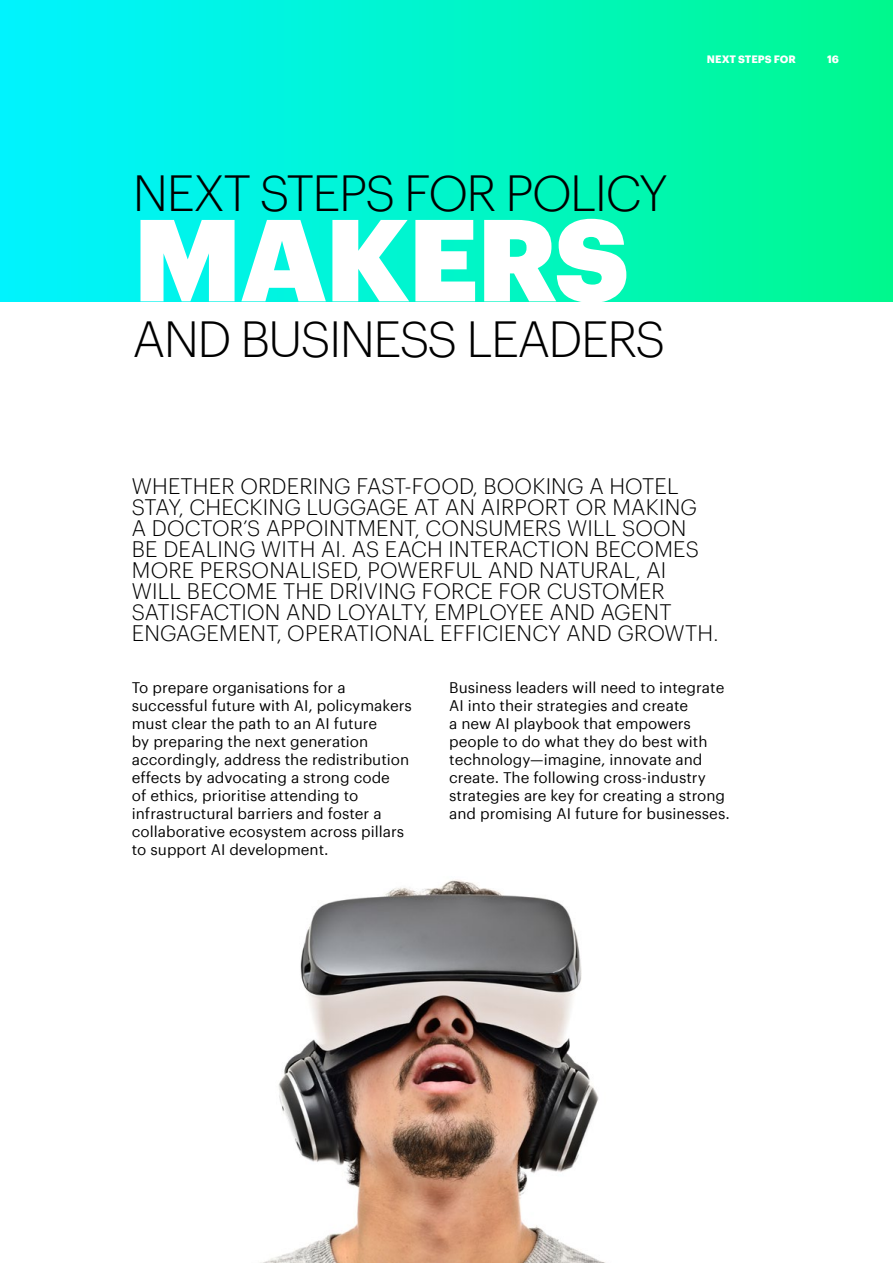
<style>
.page{position:relative;width:893px;height:1263px;background:#fff}
.page>*{position:absolute;margin:0;border:0;box-sizing:border-box;transform-origin:0 0}
.t1{font:900 113.85px "Graphik";letter-spacing:-.015em;color:#fff}
.t2{font:300 49.5px "Graphik";letter-spacing:-.035em;color:#000}
.t3{font:300 21.9px/21px "Graphik";letter-spacing:.005em;color:#000}
.t4{font:15px/18px "Graphik";color:#000}
.t5{font:700 10.5px "Graphik";color:#fff}
</style>
<div class="page">
<img style="left:260px;top:879px;width:346px;height:384px">
<div style="left:0;top:0;width:893px;height:301px;background:linear-gradient(to right,#00f3ff,#00f88f)"></div>
<p class="t5" style="left:707px;top:51px;width:91px">NEXT STEPS FOR</p>
<p class="t5" style="left:827px;top:51px;width:13px">16</p>
<h2 class="t2" style="left:133px;top:157px;width:536px">NEXT STEPS FOR POLICY</h2>
<h1 class="t1" style="left:133px;top:171px;width:497px">MAKERS</h1>
<h2 class="t2" style="left:133px;top:303px;width:534px">AND BUSINESS LEADERS</h2>
<p class="t3" style="left:132px;top:474px;width:588px">WHETHER ORDERING FAST-FOOD, BOOKING A HOTEL STAY, CHECKING LUGGAGE AT AN AIRPORT OR MAKING<br>A DOCTOR’S APPOINTMENT, CONSUMERS WILL SOON<br>BE DEALING WITH AI. AS EACH INTERACTION BECOMES MORE PERSONALISED, POWERFUL AND NATURAL, AI WILL BECOME THE DRIVING FORCE FOR CUSTOMER SATISFACTION AND LOYALTY, EMPLOYEE AND AGENT ENGAGEMENT, OPERATIONAL EFFICIENCY AND GROWTH.</p>
<p class="t4" style="left:132px;top:677px;width:282px">To prepare organisations for a successful future with AI, policymakers must clear the path to an AI future<br>by preparing the next generation accordingly, address the redistribution effects by advocating a strong code<br>of ethics, prioritise attending to infrastructural barriers and foster a collaborative ecosystem across pillars to support AI development.</p>
<p class="t4" style="left:449px;top:677px;width:282px">Business leaders will need to integrate AI into their strategies and create<br>a new AI playbook that empowers people to do what they do best with technology—imagine, innovate and create. The following cross-industry strategies are key for creating a strong and promising AI future for businesses.</p>
</div>
